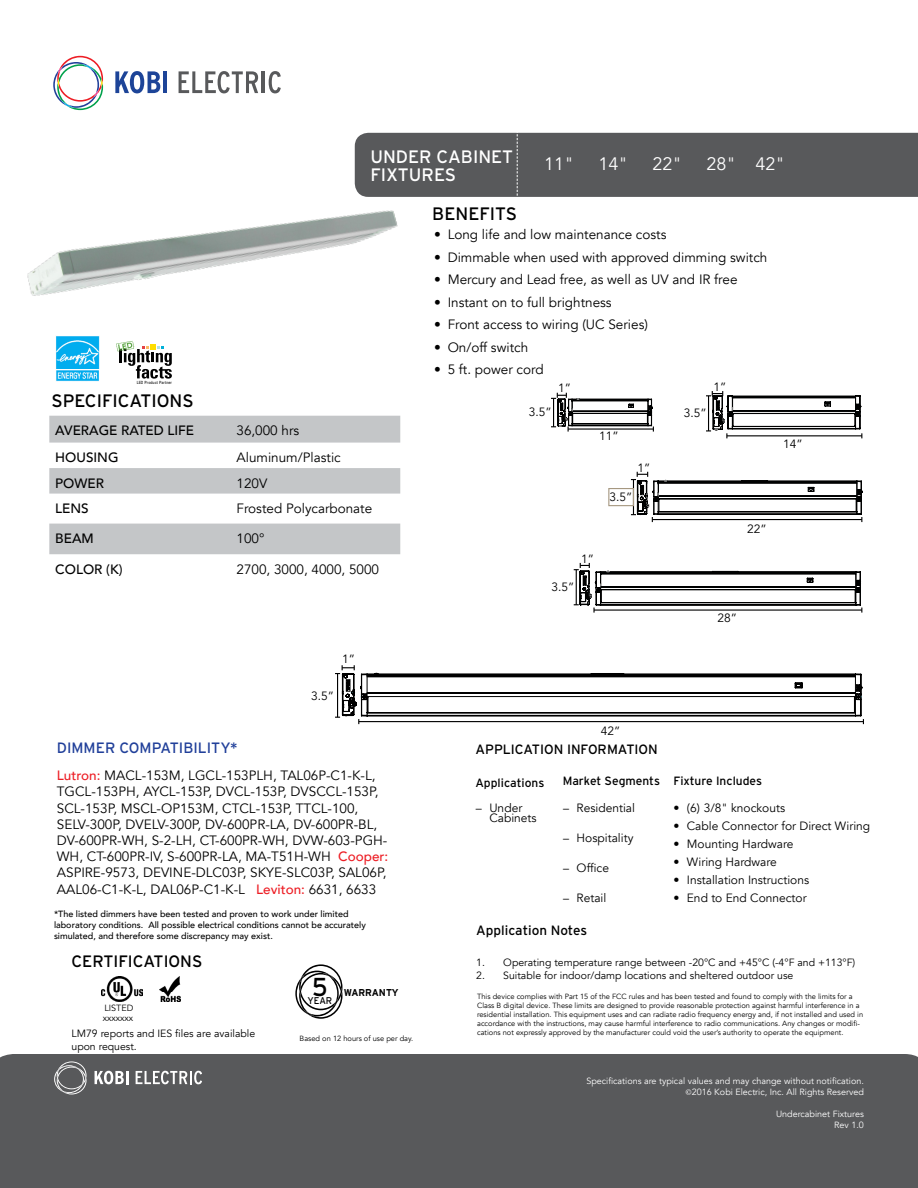
<style>
.page{position:relative;width:918px;height:1188px;background:#fff}
.page>*{position:absolute;margin:0;border:0;box-sizing:border-box;transform-origin:0 0}
.t1{font:25.95px "Interstate";color:#000;scale:.95 1}
.t2{font:18px "Interstate";color:#000}
.t3{font:18px/18px "Interstate";color:#fff}
.t4{font:18px "Avenir";color:#fff}
.t5{font:16.5px "Interstate";color:#000}
.t6{font:15px "Interstate";color:#21409a}
.t7{font:13.5px/16.2px "Avenir";color:#000}
.t8{font:500 13.5px "Avenir";color:#000}
.t9{font:13.5px "Interstate";color:#000}
.t10{font:12px/10.5px "Avenir";color:#000}
.t11{font:12px "Interstate";color:#000}
.t12{font:10.5px/12.6px "Avenir";color:#000}
.t13{font:700 10.05px "Interstate";color:#000;scale:.95 1}
.t14{font:9.75px "Interstate";color:#000;scale:.95 1}
.t15{font:500 9px/10.8px "Avenir";color:#000}
.t16{font:9px/10.8px "Avenir";color:#fff;text-align:right}
.t17{font:9px "Avenir";color:#000}
.t18{font:7.5px/9px "Avenir";color:#000}
.t19{font:condensed 4.35px "Univers";color:#000}
.s1{font-weight:500;color:#ed1d24}
.s2{font-family:"Minion Pro"}
</style>
<div class="page">
<svg style="left:49px;top:416px;width:351px;height:138px;fill:#c4c6c8"></svg>
<svg style="left:116px;top:346px;width:56px;height:33px"></svg>
<div style="left:0;top:1054px;width:918px;height:134px;background:#58595b"></div>
<svg style="left:53px;top:56px;width:50px;height:54px"></svg>
<svg style="left:115px;top:71px;width:45px;height:22px"></svg>
<hr style="left:164px;top:71px;width:3px;height:22px;background:#1d4498">
<svg style="left:179px;top:71px;width:79px;height:22px"></svg>
<hr style="left:262px;top:71px;width:3px;height:22px;background:#58595b">
<svg style="left:269px;top:71px;width:12px;height:22px"></svg>
<img style="left:102px;top:977px;width:40px;height:24px">
<img style="left:159px;top:977px;width:22px;height:24px">
<svg style="left:295px;top:964px;width:47px;height:55px"></svg>
<div style="left:355px;top:132px;width:563px;height:65px;background:#58595b"></div>
<svg style="left:54px;top:1061px;width:33px;height:33px"></svg>
<svg style="left:95px;top:1071px;width:33px;height:13px"></svg>
<svg style="left:136px;top:1071px;width:66px;height:13px"></svg>
<img style="left:27px;top:150px;width:394px;height:196px">
<svg style="left:335px;top:665px;width:529px;height:59px"></svg>
<svg style="left:706px;top:391px;width:156px;height:47px"></svg>
<svg style="left:574px;top:563px;width:288px;height:50px"></svg>
<svg style="left:631px;top:472px;width:232px;height:50px"></svg>
<svg style="left:551px;top:393px;width:103px;height:39px"></svg>
<div style="left:608px;top:488px;width:26px;height:18px;border:1px solid #a69881"></div>
<img style="left:55px;top:336px;width:44px;height:45px">
<h2 class="t3" style="left:370px;top:147px;width:144px">UNDER CABINET<br>FIXTURES</h2>
<h2 class="t2" style="left:432px;top:203px;width:86px">BENEFITS</h2>
<h2 class="t4" style="left:544px;top:153px;width:31px">11"</h2>
<h2 class="t4" style="left:598px;top:153px;width:31px">14"</h2>
<h2 class="t4" style="left:652px;top:153px;width:31px">22"</h2>
<h2 class="t4" style="left:706px;top:153px;width:80px">28" 42"</h2>
<p class="t19" style="left:137px;top:379px;width:37px">LED Product Partner</p>
<h2 class="t2" style="left:51px;top:391px;width:144px">SPECIFICATIONS</h2>
<p class="t8" style="left:55px;top:419px;width:140px">AVERAGE RATED LIFE</p>
<p class="t7" style="left:237px;top:423px;width:64px">36,000 hrs</p>
<p class="t8" style="left:55px;top:446px;width:65px">HOUSING</p>
<p class="t7" style="left:237px;top:450px;width:106px">Aluminum/Plastic</p>
<p class="t8" style="left:55px;top:471px;width:50px">POWER</p>
<p class="t7" style="left:237px;top:475px;width:32px">120V</p>
<p class="t8" style="left:55px;top:497px;width:35px">LENS</p>
<p class="t7" style="left:237px;top:501px;width:137px">Frosted Polycarbonate</p>
<p class="t8" style="left:55px;top:527px;width:40px">BEAM</p>
<p class="t7" style="left:237px;top:531px;width:29px">100°</p>
<p class="t8" style="left:55px;top:557px;width:69px">COLOR (K)</p>
<p class="t7" style="left:237px;top:561px;width:144px">2700, 3000, 4000, 5000</p>
<p class="t6" style="left:57px;top:739px;width:182px">DIMMER COMPATIBILITY*</p>
<p class="t10" style="left:342px;top:654px;width:14px">1”</p>
<p class="t10" style="left:311px;top:690px;width:24px">3.5”</p>
<p class="t7" style="left:57px;top:768px;width:333px"><span class="s1">Lutron:</span> MACL-153M, LGCL-153PLH, TAL06P-C1-K-L, TGCL-153PH, AYCL-153P, DVCL-153P, DVSCCL-153P, SCL-153P, MSCL-OP153M, CTCL-153P, TTCL-100, SELV-300P, DVELV-300P, DV-600PR-LA, DV-600PR-BL, DV-600PR-WH, S-2-LH, CT-600PR-WH, DVW-603-PGH-WH, CT-600PR-IV, S-600PR-LA, MA-T51H-WH <span class="s1">Cooper:<br></span>ASPIRE-9573, DEVINE-DLC03P, SKYE-SLC03P, SAL06P, AAL06-C1-K-L, DAL06P-C1-K-L <span class="s1">Leviton:</span> 6631, 6633</p>
<p class="t15" style="left:54px;top:908px;width:313px">*The listed dimmers have been tested and proven to work under limited laboratory conditions. All possible electrical conditions cannot be accurately simulated, and therefore some discrepancy may exist.</p>
<p class="t5" style="left:71px;top:952px;width:132px">CERTIFICATIONS</p>
<p class="t17" style="left:104px;top:1002px;width:31px">LISTED</p>
<p class="t17" style="left:103px;top:1013px;width:32px">xxxxxxx</p>
<h1 class="t1" style="left:312px;top:973px;width:18px">5</h1>
<p class="t13" style="left:344px;top:987px;width:59px">WARRANTY</p>
<p class="t14" style="left:307px;top:995px;width:28px">YEAR</p>
<p class="t12" style="left:72px;top:1027px;width:185px">LM79 reports and IES files are available upon request.</p>
<p class="t18" style="left:300px;top:1034px;width:115px">Based on 12 hours of use per day.</p>
<p class="t7" style="left:434px;top:227px;width:234px">• Long life and low maintenance costs</p>
<p class="t7" style="left:434px;top:249px;width:335px">• Dimmable when used with approved dimming switch</p>
<p class="t7" style="left:434px;top:272px;width:305px">• Mercury and Lead free, as well as UV and IR free</p>
<p class="t7" style="left:434px;top:294px;width:179px">• Instant on to full brightness</p>
<p class="t7" style="left:434px;top:317px;width:215px">• Front access to wiring (UC Series)</p>
<p class="t7" style="left:434px;top:339px;width:96px">• On/off switch</p>
<p class="t7" style="left:434px;top:362px;width:111px">• 5 ft. power cord</p>
<p class="t10" style="left:558px;top:383px;width:14px">1”</p>
<p class="t10" style="left:529px;top:407px;width:24px">3.5”</p>
<p class="t10" style="left:684px;top:408px;width:24px">3.5”</p>
<p class="t10" style="left:599px;top:430px;width:21px">11”</p>
<p class="t10" style="left:713px;top:382px;width:14px">1”</p>
<p class="t10" style="left:638px;top:463px;width:14px">1”</p>
<p class="t10" style="left:609px;top:492px;width:24px">3.5”</p>
<p class="t10" style="left:552px;top:582px;width:24px">3.5”</p>
<p class="t10" style="left:581px;top:554px;width:14px">1”</p>
<p class="t10" style="left:718px;top:613px;width:21px">28”</p>
<p class="t10" style="left:747px;top:524px;width:21px">22”</p>
<p class="t10" style="left:783px;top:438px;width:21px">14”</p>
<p class="t10" style="left:601px;top:726px;width:21px">42”</p>
<p class="t9" style="left:476px;top:742px;width:184px">APPLICATION INFORMATION</p>
<p class="t11" style="left:475px;top:776px;width:70px">Applications</p>
<p class="t11" style="left:563px;top:774px;width:99px">Market Segments</p>
<p class="t10" style="left:489px;top:802px;width:49px;text-indent:-14px">– Under<br>Cabinets</p>
<p class="t10" style="left:563px;top:802px;width:73px">– Residential</p>
<p class="t10" style="left:563px;top:832px;width:72px">– Hospitality</p>
<p class="t10" style="left:563px;top:862px;width:47px">– Office</p>
<p class="t10" style="left:563px;top:892px;width:45px">– Retail</p>
<p class="t11" style="left:673px;top:774px;width:90px">Fixture Includes</p>
<p class="t10" style="left:673px;top:803px;width:113px">• (6) 3/8" knockouts</p>
<p class="t10" style="left:673px;top:821px;width:198px">• Cable Connector for Direct Wiring</p>
<p class="t10" style="left:673px;top:839px;width:122px">• Mounting Hardware</p>
<p class="t10" style="left:673px;top:857px;width:105px">• Wiring Hardware</p>
<p class="t10" style="left:673px;top:875px;width:137px">• Installation Instructions</p>
<p class="t10" style="left:673px;top:893px;width:135px">• End to End Connector</p>
<p class="t9" style="left:476px;top:923px;width:112px">Application Notes</p>
<p class="t12" style="left:476px;top:956px;width:381px">1. Operating temperature range between -20°C and +45°C (-4°F and +113°F)</p>
<p class="t12" style="left:476px;top:969px;width:319px">2. Suitable for indoor/damp locations and sheltered outdoor use</p>
<p class="t18" style="left:477px;top:992px;width:388px">This device complies with Part 15 of the FCC rules and has been tested and found to comply with the limits for a Class B digital device. These limits are designed to provide reasonable protection against harmful interference in a residential installation. This equipment uses and can radiate radio frequency energy and, if not installed and used in accordance with the instructions, may cause harmful interference to radio communications. Any changes or modifi&shy;cations not expressly approved by the manufacturer could void the user’s authority to operate the equipment.</p>
<p class="t16" style="left:586px;top:1076px;width:279px">Specifications are typical values and may change without notification. <span class="s2">©</span>2016 Kobi Electric, Inc. All Rights Reserved</p>
<p class="t16" style="left:776px;top:1109px;width:89px">Undercabinet Fixtures<br>Rev 1.0</p>
</div>
